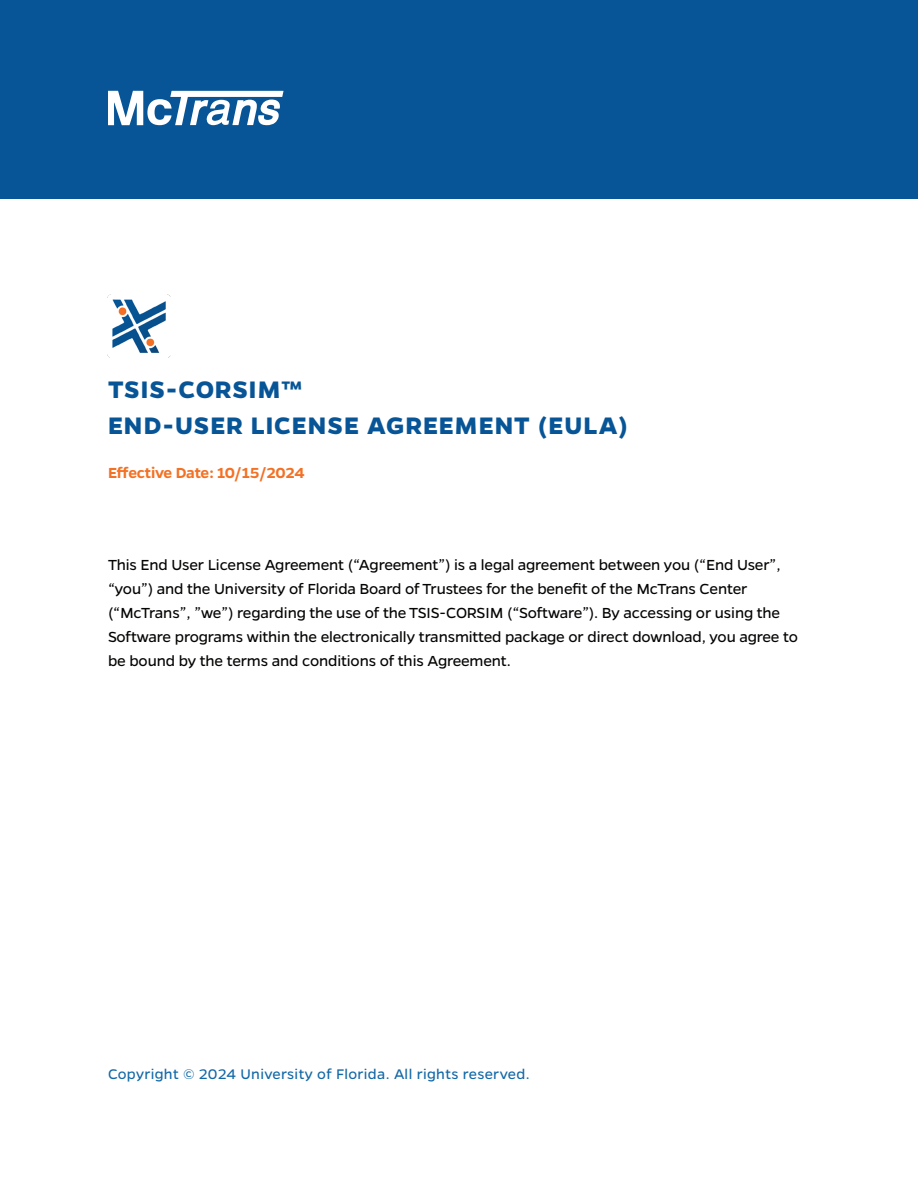
<style>
.page{position:relative;width:918px;height:1188px;background:#fff}
.page>*{position:absolute;margin:0;border:0;box-sizing:border-box;transform-origin:0 0}
.t1{font:700 27px "Gentona";letter-spacing:.03em;color:#075596}
.t2{font:16.5px/24px "Gentona";letter-spacing:-.01em;color:#040503}
.t3{font:600 16.5px "Gentona";letter-spacing:-.01em;color:#f37124}
._1_1_Subheader{font:15.75px "Gentona";letter-spacing:.02em;color:#1268a7}
</style>
<div class="page">
<div style="left:0;top:0;width:918px;height:199px;background:#075596"></div>
<svg style="left:108px;top:91px;width:176px;height:34px"></svg>
<img style="left:108px;top:294px;width:63px;height:63px">
<p class="t1" style="left:108px;top:373px;width:196px">TSIS-CORSIM™</p>
<p class="t1" style="left:108px;top:409px;width:521px">END-USER LICENSE AGREEMENT (EULA)</p>
<p class="t3" style="left:108px;top:463px;width:198px">Effective Date: 10/15/2024</p>
<p class="t2" style="left:108px;top:553px;width:692px">This End User License Agreement (“Agreement”) is a legal agreement between you (“End User”, “you”) and the University of Florida Board of Trustees for the benefit of the McTrans Center (“McTrans”, ”we”) regarding the use of the TSIS-CORSIM (“Software”). By accessing or using the Software programs within the electronically transmitted package or direct download, you agree to be bound by the terms and conditions of this Agreement.</p>
<p class="_1_1_Subheader" style="left:108px;top:1066px;width:423px">Copyright © 2024 University of Florida. All rights reserved.</p>
</div>
